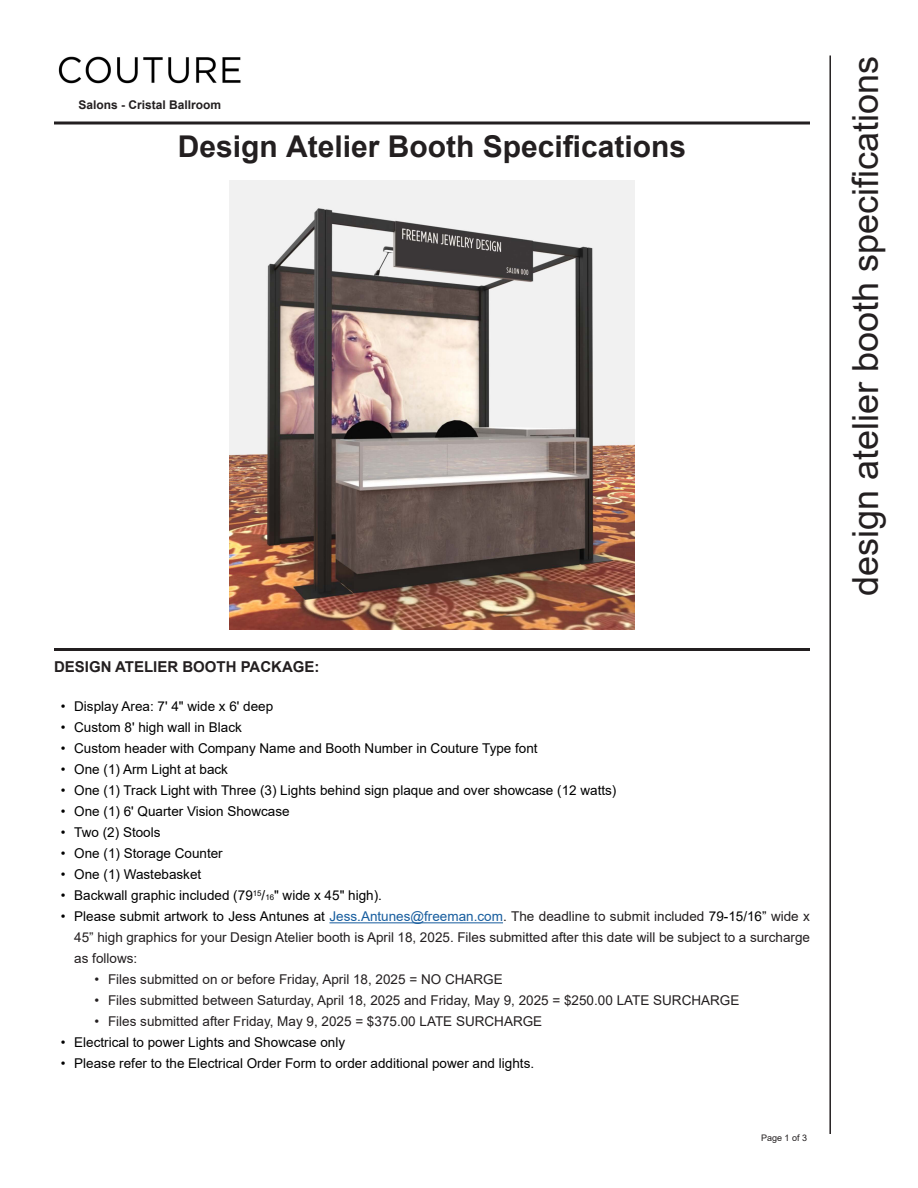
<style>
.page{position:relative;width:918px;height:1188px;background:#fff}
.page>*{position:absolute;margin:0;border:0;box-sizing:border-box;transform-origin:0 0}
.t1{font:36px "Arial";color:#231f20}
.Attention_Exhibitors{font:700 30px "Arial";color:#231f20}
.Really_new_body_text{font:700 15px "Arial";color:#231f20}
.t2{font:13.5px "Arial";color:#000}
.t3{font:13.5px/21px "Arial";color:#231f20;text-align:justify}
.Attention_Exhibitors-2{font:700 12px "Arial";color:#231f20}
.t4{font:9px "Arial";color:#231f20}
.s1{font-size:7.8px}
.s2{color:#000}
.s3{color:#175d9e}
</style>
<div class="page">
<hr style="left:54px;top:122px;width:756px;height:2px;background:#231f20">
<hr style="left:54px;top:648px;width:756px;height:3px;background:#231f20">
<hr style="left:329px;top:922px;width:174px;height:1px;background:#175d9e">
<img style="left:58px;top:56px;width:183px;height:28px">
<hr style="left:829px;top:55px;width:2px;height:1079px;background:#231f20">
<img style="left:230px;top:180px;width:404px;height:450px">
<p class="Attention_Exhibitors-2" style="left:79px;top:96px;width:144px">Salons - Cristal Ballroom</p>
<p class="Attention_Exhibitors" style="left:178px;top:125px;width:510px">Design Atelier Booth Specifications</p>
<p class="Really_new_body_text" style="left:54px;top:657px;width:267px">DESIGN ATELIER BOOTH PACKAGE:</p>
<p class="t2" style="left:61px;top:697px;width:214px">• Display Area: 7' 4" wide x 6' deep</p>
<p class="t2" style="left:61px;top:718px;width:183px">• Custom 8' high wall in Black</p>
<p class="t2" style="left:61px;top:739px;width:478px">• Custom header with Company Name and Booth Number in Couture Type font</p>
<p class="t2" style="left:61px;top:760px;width:169px">• One (1) Arm Light at back</p>
<p class="t2" style="left:61px;top:781px;width:557px">• One (1) Track Light with Three (3) Lights behind sign plaque and over showcase (12 watts)</p>
<p class="t2" style="left:61px;top:802px;width:230px">• One (1) 6' Quarter Vision Showcase</p>
<p class="t2" style="left:61px;top:823px;width:101px">• Two (2) Stools</p>
<p class="t2" style="left:61px;top:844px;width:164px">• One (1) Storage Counter</p>
<p class="t2" style="left:61px;top:865px;width:142px">• One (1) Wastebasket</p>
<p class="t2" style="left:61px;top:886px;width:323px">• Backwall graphic included (79<sup>15</sup>/<span class="s1">16</span>" wide x 45" high).</p>
<p class="t3" style="left:74px;top:906px;width:737px;text-indent:-14px"><span class="s2">• Please submit artwork to Jess Antunes at</span> <span class="s3">Jess.Antunes@freeman.com</span>. The deadline to submit included <span class="s2">79-15/16”</span> wide x 45” high graphics for your Design Atelier booth is April 18, 2025. Files submitted after this date will be subject to a surcharge as follows:</p>
<p class="t3" style="left:94px;top:969px;width:410px">• Files submitted on or before Friday, April 18, 2025 = NO CHARGE</p>
<p class="t3" style="left:94px;top:990px;width:646px">• Files submitted between Saturday, April 18, 2025 and Friday, May 9, 2025 = $250.00 LATE SURCHARGE</p>
<p class="t3" style="left:94px;top:1011px;width:449px">• Files submitted after Friday, May 9, 2025 = $375.00 LATE SURCHARGE</p>
<p class="t2" style="left:61px;top:1033px;width:286px">• Electrical to power Lights and Showcase only</p>
<p class="t2" style="left:61px;top:1054px;width:475px">• Please refer to the Electrical Order Form to order additional power and lights.</p>
<p class="t4" style="left:761px;top:1131px;width:48px">Page 1 of 3</p>
<p class="t1" style="left:841px;top:596px;width:542px;rotate:-90deg">design atelier booth specifications</p>
</div>
